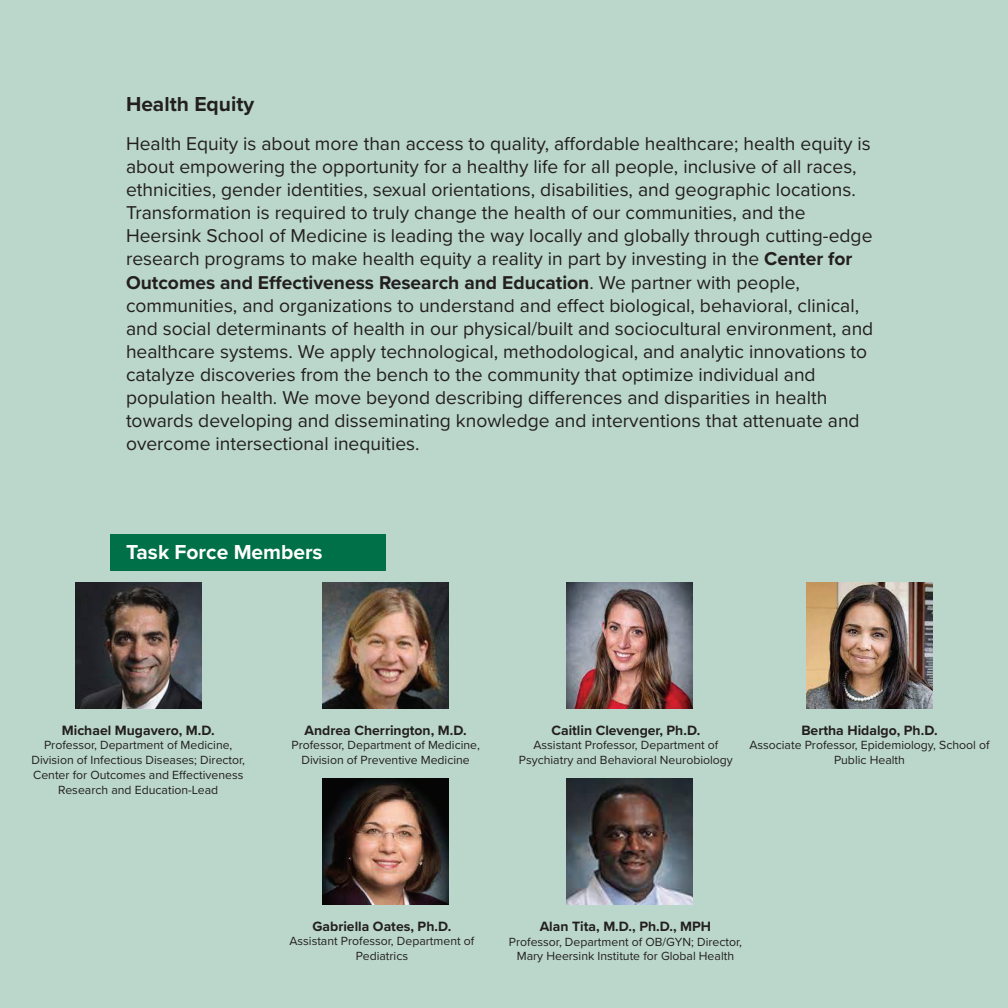
<style>
.page{position:relative;width:1008px;height:1008px;background:#bbd7cc}
.page>*{position:absolute;margin:0;border:0;box-sizing:border-box;transform-origin:0 0}
.t1{font:700 21px "Proxima Nova";color:#fff}
.t2{font:700 21px "Proxima Nova";color:#231f20}
.t3{font:19.25px/23.1px "Proxima Nova";color:#231f20}
.t4{font:700 14px "Proxima Nova";color:#231f20}
.t5{font:12.25px/14.7px "Proxima Nova";color:#231f20;text-align:center}
.s1{font-weight:700}
</style>
<div class="page">
<img style="left:75px;top:583px;width:126px;height:126px">
<img style="left:807px;top:583px;width:126px;height:126px">
<img style="left:323px;top:583px;width:126px;height:126px">
<img style="left:567px;top:583px;width:126px;height:126px">
<div style="left:110px;top:534px;width:276px;height:37px;background:#007049"></div>
<img style="left:566px;top:779px;width:126px;height:126px">
<img style="left:323px;top:778px;width:126px;height:126px">
<p class="t2" style="left:126px;top:88px;width:130px">Health Equity</p>
<p class="t3" style="left:126px;top:131px;width:749px">Health Equity is about more than access to quality, affordable healthcare; health equity is about empowering the opportunity for a healthy life for all people, inclusive of all races, ethnicities, gender identities, sexual orientations, disabilities, and geographic locations.<br>Transformation is required to truly change the health of our communities, and the Heersink School of Medicine is leading the way locally and globally through cutting-edge research programs to make health equity a reality in part by investing in the <span class="s1">Center for Outcomes and Effectiveness Research and Education</span>. We partner with people, communities, and organizations to understand and effect biological, behavioral, clinical, and social determinants of health in our physical/built and sociocultural environment, and healthcare systems. We apply technological, methodological, and analytic innovations to catalyze discoveries from the bench to the community that optimize individual and population health. We move beyond describing differences and disparities in health towards developing and disseminating knowledge and interventions that attenuate and overcome intersectional inequities.</p>
<p class="t1" style="left:126px;top:536px;width:198px">Task Force Members</p>
<p class="t4" style="left:62px;top:720px;width:154px">Michael Mugavero, M.D.</p>
<p class="t5" style="left:31px;top:737px;width:215px">Professor, Department of Medicine, Division of Infectious Diseases; Director, Center for Outcomes and Effectiveness Research and Education-Lead</p>
<p class="t4" style="left:305px;top:720px;width:164px">Andrea Cherrington, M.D.</p>
<p class="t5" style="left:292px;top:737px;width:190px">Professor, Department of Medicine,<br>Division of Preventive Medicine</p>
<p class="t4" style="left:551px;top:720px;width:150px">Caitlin Clevenger, Ph.D.</p>
<p class="t5" style="left:519px;top:737px;width:216px">Assistant Professor, Department of<br>Psychiatry and Behavioral Neurobiology</p>
<p class="t4" style="left:801px;top:720px;width:138px">Bertha Hidalgo, Ph.D.</p>
<p class="t5" style="left:749px;top:737px;width:242px">Associate Professor, Epidemiology, School of<br>Public Health</p>
<p class="t4" style="left:312px;top:916px;width:140px">Gabriella Oates, Ph.D.</p>
<p class="t5" style="left:289px;top:933px;width:186px">Assistant Professor, Department of<br>Pediatrics</p>
<p class="t4" style="left:540px;top:916px;width:173px">Alan Tita, M.D., Ph.D., MPH</p>
<p class="t5" style="left:509px;top:934px;width:234px">Professor, Department of OB/GYN; Director,<br>Mary Heersink Institute for Global Health</p>
</div>
